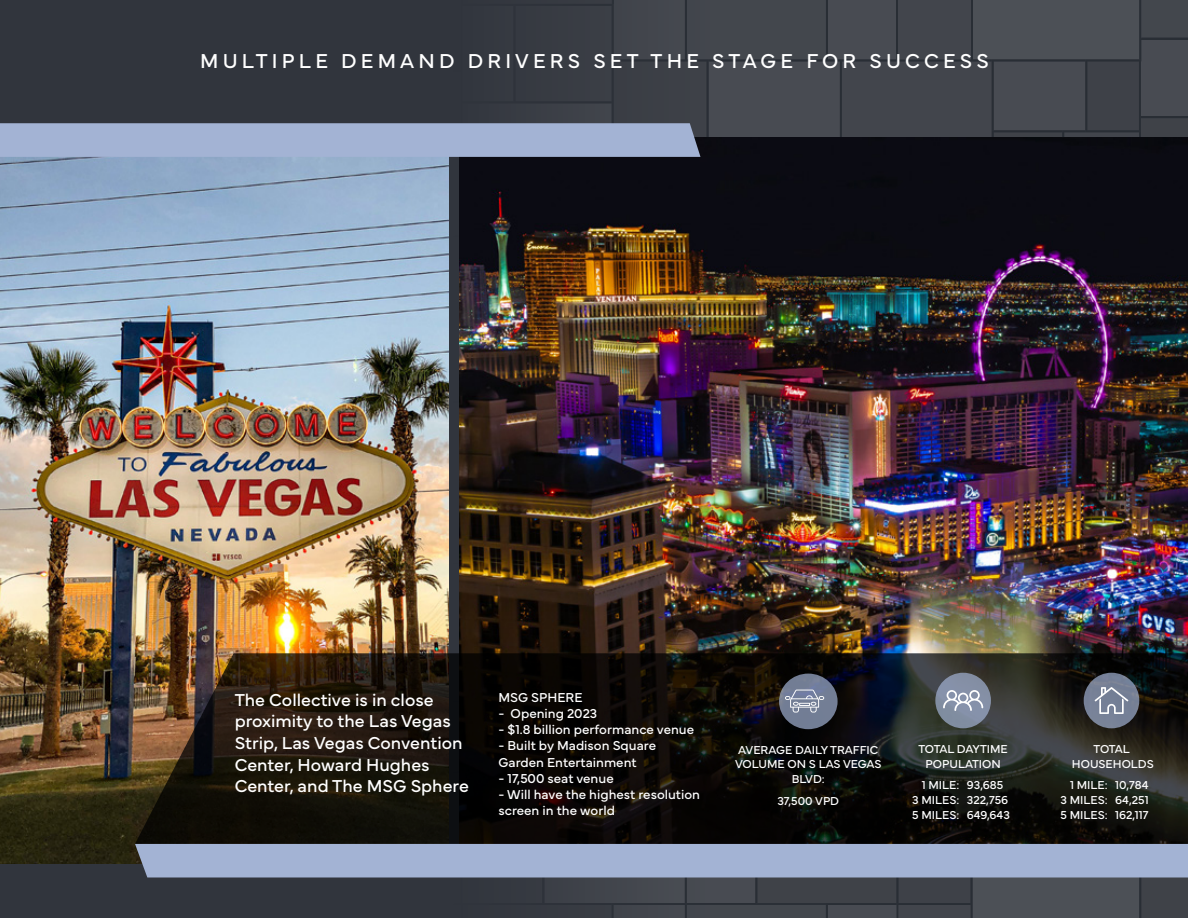
<style>
.page{position:relative;width:1188px;height:918px;background:#fff}
.page>*{position:absolute;margin:0;border:0;box-sizing:border-box;transform-origin:0 0}
.t1{font:21px "Mundial";letter-spacing:.2em;color:#fff}
.t2{font:18px/21.6px "Mundial";color:#fff}
.t3{font:13.5px/16.2px "Mundial";color:#fff}
.t4{font:12px/15px "Mundial";color:#fff;text-align:center}
</style>
<div class="page">
<img style="left:0;top:0;width:1188px;height:918px">
<h1 class="t1" style="left:200px;top:45px;width:790px">MULTIPLE DEMAND DRIVERS SET THE STAGE FOR SUCCESS</h1>
<h2 class="t2" style="left:235px;top:687px;width:236px">The Collective is in close proximity to the Las Vegas<br>Strip, Las Vegas Convention<br>Center, Howard Hughes<br>Center, and The MSG Sphere</h2>
<p class="t3" style="left:498px;top:688px;width:86px">MSG SPHERE</p>
<p class="t3" style="left:498px;top:704px;width:100px">- Opening 2023</p>
<p class="t3" style="left:498px;top:720px;width:197px">- $1.8 billion performance venue</p>
<p class="t3" style="left:498px;top:736px;width:159px">- Built by Madison Square<br>Garden Entertainment</p>
<p class="t3" style="left:498px;top:769px;width:117px">- 17,500 seat venue</p>
<p class="t3" style="left:498px;top:785px;width:203px">- Will have the highest resolution screen in the world</p>
<p class="t4" style="left:735px;top:742px;width:148px;line-height:14.4px">AVERAGE DAILY TRAFFIC<br>VOLUME ON S LAS VEGAS<br>BLVD:</p>
<p class="t4" style="left:777px;top:792px;width:63px">37,500 VPD</p>
<p class="t4" style="left:918px;top:741px;width:91px;line-height:14.4px">TOTAL DAYTIME<br>POPULATION</p>
<p class="t4" style="left:967px;top:776px;width:45px;text-align:left">93,685<br>322,756<br>649,643</p>
<p class="t4" style="left:1072px;top:741px;width:83px;line-height:14.4px">TOTAL<br>HOUSEHOLDS</p>
<p class="t4" style="left:912px;top:776px;width:49px;text-align:justify;text-indent:10px">1 MILE:<br>3 MILES:<br>5 MILES:</p>
<p class="t4" style="left:1115px;top:776px;width:35px;text-align:justify">10,784<br>64,251<br>162,117</p>
<p class="t4" style="left:1061px;top:776px;width:49px;text-align:justify;text-indent:10px">1 MILE:<br>3 MILES:<br>5 MILES:</p>
</div>
